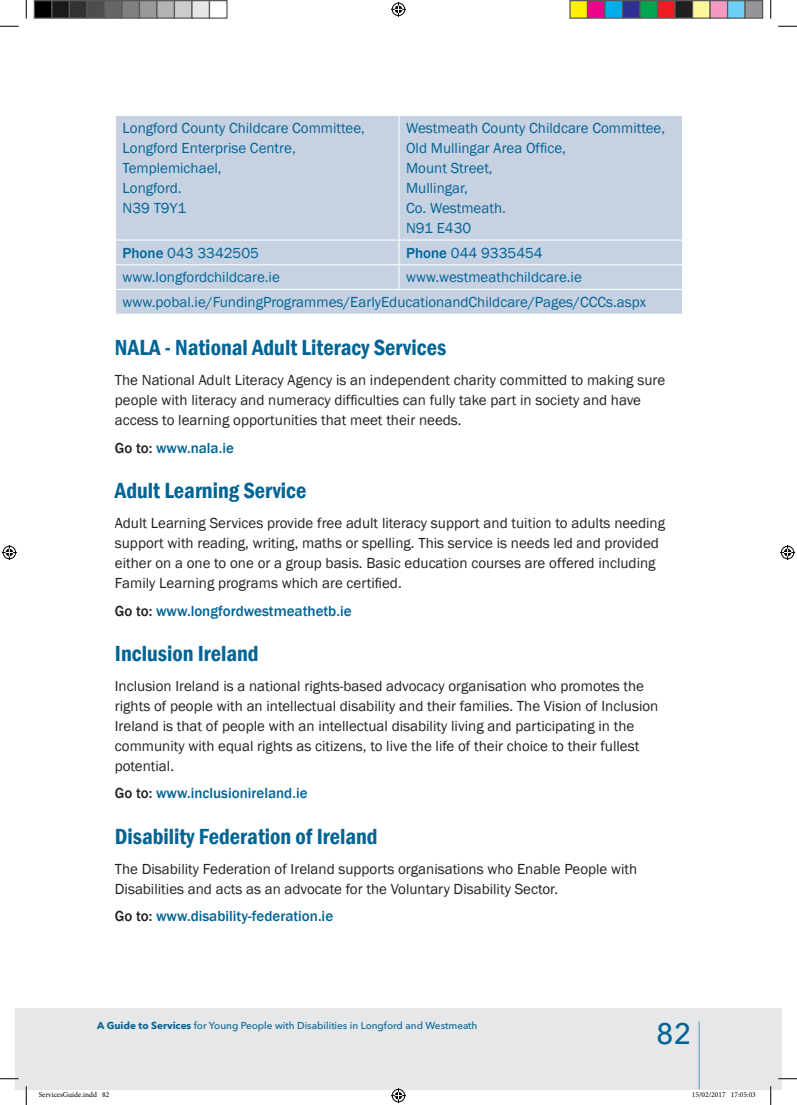
<style>
.page{position:relative;width:797px;height:1105px;background:#fff}
.page>*{position:absolute;margin:0;border:0;box-sizing:border-box;transform-origin:0 0}
.t1{font:500 29.38px "Avenir Next LT Pro";color:#016495}
.t2{font:600 condensed 22.5px "Franklin Gothic";color:#016495}
.t3{font:15px/20px "Franklin Gothic";color:#231f20}
.t4{font:15px/20px "Franklin Gothic";color:#016495}
.t5{font:500 15px "Franklin Gothic";color:#016495}
.t6{font:500 10px "Avenir Next LT Pro";color:#016495}
.t7{font:7.5px "Minion Pro";color:#000}
.s1{font-weight:500}
.s2{color:#231f20}
.s3{font-weight:700}
</style>
<div class="page">
<div style="left:116px;top:116px;width:566px;height:198px;background:#c6d1e2"></div>
<hr style="left:398px;top:116px;width:1px;height:124px;background:#fff">
<hr style="left:115px;top:240px;width:284px;height:1px;background:#fff">
<hr style="left:399px;top:240px;width:284px;height:1px;background:#fff">
<hr style="left:115px;top:264px;width:284px;height:1px;background:#fff">
<hr style="left:399px;top:264px;width:284px;height:1px;background:#fff">
<svg style="left:398px;top:241px;width:1px;height:48px"></svg>
<hr style="left:115px;top:289px;width:284px;height:1px;background:#fff">
<hr style="left:399px;top:289px;width:284px;height:1px;background:#fff">
<div style="left:16px;top:1008px;width:754px;height:81px;background:#e6e7e9"></div>
<div style="left:770px;top:1008px;width:11px;height:81px;background:#e6e7e9"></div>
<hr style="left:698px;top:1022px;width:1px;height:67px;background:#016495">
<svg style="left:0;top:25px;width:19px;height:2px"></svg>
<svg style="left:778px;top:25px;width:19px;height:2px"></svg>
<svg style="left:0;top:1078px;width:19px;height:1px"></svg>
<svg style="left:778px;top:1078px;width:19px;height:1px"></svg>
<svg style="left:25px;top:0;width:2px;height:19px"></svg>
<svg style="left:25px;top:1086px;width:2px;height:19px"></svg>
<svg style="left:770px;top:0;width:1px;height:19px"></svg>
<svg style="left:770px;top:1086px;width:1px;height:19px"></svg>
<svg style="left:391px;top:2px;width:15px;height:15px"></svg>
<svg style="left:391px;top:1088px;width:15px;height:15px"></svg>
<svg style="left:2px;top:545px;width:15px;height:15px"></svg>
<svg style="left:780px;top:545px;width:15px;height:15px"></svg>
<div style="left:34px;top:1px;width:18px;height:17px;background:#000"></div>
<div style="left:34px;top:0;width:18px;height:19px;border:1px solid #595959"></div>
<div style="left:52px;top:1px;width:17px;height:17px;background:#1a1a1a"></div>
<div style="left:51px;top:0;width:19px;height:19px;border:1px solid #595959"></div>
<div style="left:69px;top:1px;width:18px;height:17px;background:#333"></div>
<div style="left:69px;top:0;width:19px;height:19px;border:1px solid #595959"></div>
<div style="left:87px;top:1px;width:17px;height:17px;background:#4d4d4d"></div>
<div style="left:86px;top:0;width:19px;height:19px;border:1px solid #595959"></div>
<div style="left:104px;top:1px;width:18px;height:17px;background:#666"></div>
<div style="left:104px;top:0;width:18px;height:19px;border:1px solid #595959"></div>
<div style="left:122px;top:1px;width:17px;height:17px;background:#808080"></div>
<div style="left:121px;top:0;width:19px;height:19px;border:1px solid #595959"></div>
<div style="left:139px;top:1px;width:18px;height:17px;background:#999"></div>
<div style="left:139px;top:0;width:19px;height:19px;border:1px solid #595959"></div>
<div style="left:157px;top:1px;width:17px;height:17px;background:#b3b3b3"></div>
<div style="left:156px;top:0;width:19px;height:19px;border:1px solid #595959"></div>
<div style="left:174px;top:1px;width:18px;height:17px;background:#ccc"></div>
<div style="left:174px;top:0;width:18px;height:19px;border:1px solid #595959"></div>
<div style="left:192px;top:1px;width:17px;height:17px;background:#e6e6e6"></div>
<div style="left:191px;top:0;width:19px;height:19px;border:1px solid #595959"></div>
<div style="left:209px;top:0;width:19px;height:19px;border:1px solid #595959"></div>
<div style="left:570px;top:1px;width:17px;height:17px;background:#fff101"></div>
<div style="left:569px;top:0;width:19px;height:19px;border:1px solid #595959"></div>
<div style="left:587px;top:1px;width:18px;height:17px;background:#ed028c"></div>
<div style="left:587px;top:0;width:18px;height:19px;border:1px solid #595959"></div>
<div style="left:605px;top:1px;width:17px;height:17px;background:#00aeef"></div>
<div style="left:604px;top:0;width:19px;height:19px;border:1px solid #595959"></div>
<div style="left:622px;top:1px;width:18px;height:17px;background:#2e3092"></div>
<div style="left:622px;top:0;width:18px;height:19px;border:1px solid #595959"></div>
<div style="left:640px;top:1px;width:17px;height:17px;background:#00a54f"></div>
<div style="left:639px;top:0;width:19px;height:19px;border:1px solid #595959"></div>
<div style="left:657px;top:1px;width:18px;height:17px;background:#ee1d23"></div>
<div style="left:657px;top:0;width:18px;height:19px;border:1px solid #595959"></div>
<div style="left:675px;top:1px;width:17px;height:17px;background:#231f20"></div>
<div style="left:674px;top:0;width:19px;height:19px;border:1px solid #595959"></div>
<div style="left:692px;top:1px;width:18px;height:17px;background:#fff79a"></div>
<div style="left:692px;top:0;width:18px;height:19px;border:1px solid #595959"></div>
<div style="left:710px;top:1px;width:17px;height:17px;background:#f499c2"></div>
<div style="left:709px;top:0;width:19px;height:19px;border:1px solid #595959"></div>
<div style="left:727px;top:1px;width:18px;height:17px;background:#6bcff6"></div>
<div style="left:727px;top:0;width:18px;height:19px;border:1px solid #595959"></div>
<div style="left:745px;top:1px;width:17px;height:17px;background:#939598"></div>
<div style="left:744px;top:0;width:19px;height:19px;border:1px solid #595959"></div>
<p class="t4" style="left:122px;top:118px;width:244px">Longford County Childcare Committee,<br>Longford Enterprise Centre,<br>Templemichael,<br>Longford.<br>N39 T9Y1</p>
<p class="t4" style="left:406px;top:118px;width:260px">Westmeath County Childcare Committee,<br>Old Mullingar Area Office,<br>Mount Street,<br>Mullingar,<br>Co. Westmeath.<br>N91 E430</p>
<p class="t4" style="left:122px;top:243px;width:138px"><span class="s1">Phone</span> 043 3342505</p>
<p class="t4" style="left:406px;top:243px;width:138px"><span class="s1">Phone</span> 044 9335454</p>
<p class="t4" style="left:122px;top:268px;width:159px">www.longfordchildcare.ie</p>
<p class="t4" style="left:122px;top:265px;width:525px;line-height:24.6px;text-indent:283px">www.westmeathchildcare.ie www.pobal.ie/FundingProgrammes/EarlyEducationandChildcare/Pages/CCCs.aspx</p>
<h2 class="t2" style="left:115px;top:332px;width:333px">NALA - National Adult Literacy Services</h2>
<p class="t3" style="left:115px;top:371px;width:552px">The National Adult Literacy Agency is an independent charity committed to making sure people with literacy and numeracy difficulties can fully take part in society and have access to learning opportunities that meet their needs.</p>
<p class="t5" style="left:115px;top:438px;width:120px"><span class="s2">Go to:</span> www.nala.ie</p>
<h2 class="t2" style="left:115px;top:475px;width:193px">Adult Learning Service</h2>
<p class="t3" style="left:115px;top:514px;width:551px">Adult Learning Services provide free adult literacy support and tuition to adults needing support with reading, writing, maths or spelling. This service is needs led and provided either on a one to one or a group basis. Basic education courses are offered including Family Learning programs which are certified.</p>
<p class="t5" style="left:115px;top:601px;width:238px"><span class="s2">Go to:</span> www.longfordwestmeathetb.ie</p>
<h2 class="t2" style="left:115px;top:638px;width:145px">Inclusion Ireland</h2>
<p class="t3" style="left:115px;top:677px;width:545px">Inclusion Ireland is a national rights-based advocacy organisation who promotes the rights of people with an intellectual disability and their families. The Vision of Inclusion Ireland is that of people with an intellectual disability living and participating in the community with equal rights as citizens, to live the life of their choice to their fullest potential.</p>
<p class="t5" style="left:115px;top:784px;width:194px"><span class="s2">Go to:</span> www.inclusionireland.ie</p>
<h2 class="t2" style="left:115px;top:821px;width:264px">Disability Federation of Ireland</h2>
<p class="t3" style="left:115px;top:860px;width:524px">The Disability Federation of Ireland supports organisations who Enable People with<br>Disabilities and acts as an advocate for the Voluntary Disability Sector.</p>
<p class="t5" style="left:115px;top:907px;width:220px"><span class="s2">Go to:</span> www.disability-federation.ie</p>
<p class="t6" style="left:97px;top:1020px;width:382px"><span class="s3">A Guide to Services</span> for Young People with Disabilities in Longford and Westmeath</p>
<h1 class="t1" style="left:656px;top:1016px;width:36px">82</h1>
<p class="t7" style="left:39px;top:1090px;width:72px">ServicesGuide.indd 82</p>
<p class="t7" style="left:692px;top:1090px;width:65px">15/02/2017 17:05:03</p>
</div>
